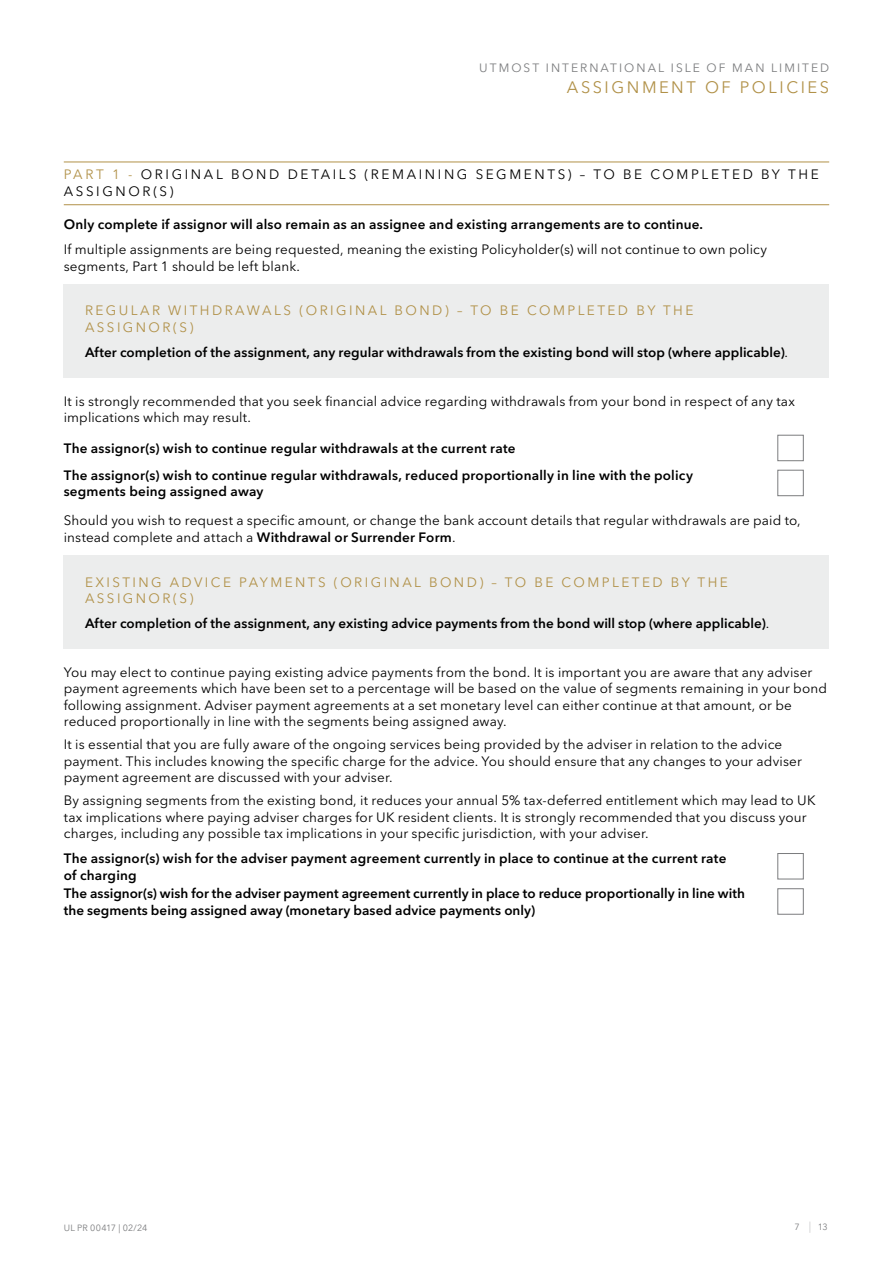
<style>
.page{position:relative;width:893px;height:1263px;background:#fff}
.page>*{position:absolute;margin:0;border:0;box-sizing:border-box;transform-origin:0 0}
.t1{font:16.5px "Avenir Next LT Pro";letter-spacing:.155em;color:#b19148}
.t2{font:13.5px/16.5px "Avenir Next LT Pro";letter-spacing:.01em;color:#000}
.t3{font:600 13.5px/16.5px "Avenir Next LT Pro";letter-spacing:.01em;color:#000}
.t4{font:13.5px/16.2px "Avenir Next LT Pro";letter-spacing:.18em;color:#b19148}
.t5{font:13.5px/16.5px "Avenir Next LT Pro";letter-spacing:.195em;color:#000}
.t6{font:12px "Avenir Next LT Pro";letter-spacing:.17em;color:#7b7c7e}
.t7{font:9px "Avenir Next LT Pro";letter-spacing:.015em;color:#7b7c7e}
.s1{color:#b19148}
.s2{font-weight:400}
.s3{font-weight:600}
.s4{font-weight:200;font-size:11.25px}
</style>
<div class="page">
<hr style="left:64px;top:162px;width:765px;height:1px;background:#b19148">
<hr style="left:64px;top:204px;width:765px;height:1px;background:#b19148">
<div style="left:64px;top:284px;width:765px;height:94px;background:#eceded"></div>
<div style="left:777px;top:435px;width:27px;height:26px;border:1px solid #7b7c7e"></div>
<div style="left:777px;top:470px;width:27px;height:26px;border:1px solid #7b7c7e"></div>
<div style="left:64px;top:555px;width:765px;height:94px;background:#eceded"></div>
<div style="left:777px;top:853px;width:27px;height:26px;border:1px solid #7b7c7e"></div>
<div style="left:777px;top:888px;width:27px;height:27px;border:1px solid #7b7c7e"></div>
<p class="t6" style="left:479px;top:61px;width:351px">UTMOST INTERNATIONAL ISLE OF MAN LIMITED</p>
<p class="t1" style="left:567px;top:77px;width:264px">ASSIGNMENT OF POLICIES</p>
<p class="t5" style="left:64px;top:166px;width:757px"><span class="s1">PART 1 -</span> ORIGINAL BOND DETAILS (REMAINING SEGMENTS) – TO BE COMPLETED BY THE<br>ASSIGNOR(S)</p>
<p class="t3" style="left:64px;top:216px;width:641px">Only complete if assignor will also remain as an assignee and existing arrangements are to continue.</p>
<p class="t2" style="left:64px;top:241px;width:705px">If multiple assignments are being requested, meaning the existing Policyholder(s) will not continue to own policy segments, Part 1 should be left blank.</p>
<p class="t4" style="left:85px;top:302px;width:610px">REGULAR WITHDRAWALS (ORIGINAL BOND) – TO BE COMPLETED BY THE<br>ASSIGNOR(S)</p>
<p class="t3" style="left:85px;top:343px;width:705px">After completion of the assignment, any regular withdrawals from the existing bond will stop (where applicable)<span class="s2">.</span></p>
<p class="t2" style="left:64px;top:393px;width:733px">It is strongly recommended that you seek financial advice regarding withdrawals from your bond in respect of any tax implications which may result.</p>
<p class="t3" style="left:64px;top:435px;width:631px;line-height:26.7px">The assignor(s) wish to continue regular withdrawals at the current rate<br>The assignor(s) wish to continue regular withdrawals, reduced proportionally in line with the policy</p>
<p class="t3" style="left:64px;top:483px;width:201px">segments being assigned away</p>
<p class="t2" style="left:64px;top:512px;width:738px">Should you wish to request a specific amount, or change the bank account details that regular withdrawals are paid to, instead complete and attach a <span class="s3">Withdrawal or Surrender Form</span>.</p>
<p class="t4" style="left:85px;top:574px;width:644px">EXISTING ADVICE PAYMENTS (ORIGINAL BOND) – TO BE COMPLETED BY THE<br>ASSIGNOR(S)</p>
<p class="t3" style="left:85px;top:615px;width:686px">After completion of the assignment, any existing advice payments from the bond will stop (where applicable)<span class="s2">.</span></p>
<p class="t2" style="left:64px;top:664px;width:765px">You may elect to continue paying existing advice payments from the bond. It is important you are aware that any adviser payment agreements which have been set to a percentage will be based on the value of segments remaining in your bond following assignment. Adviser payment agreements at a set monetary level can either continue at that amount, or be reduced proportionally in line with the segments being assigned away.</p>
<p class="t2" style="left:64px;top:736px;width:740px">It is essential that you are fully aware of the ongoing services being provided by the adviser in relation to the advice payment. This includes knowing the specific charge for the advice. You should ensure that any changes to your adviser payment agreement are discussed with your adviser.</p>
<p class="t2" style="left:64px;top:792px;width:753px">By assigning segments from the existing bond, it reduces your annual 5% tax-deferred entitlement which may lead to UK tax implications where paying adviser charges for UK resident clients. It is strongly recommended that you discuss your charges, including any possible tax implications in your specific jurisdiction, with your adviser.</p>
<p class="t3" style="left:64px;top:850px;width:664px">The assignor(s) wish for the adviser payment agreement currently in place to continue at the current rate of charging</p>
<p class="t3" style="left:64px;top:885px;width:683px">The assignor(s) wish for the adviser payment agreement currently in place to reduce proportionally in line with the segments being assigned away (monetary based advice payments only)</p>
<p class="t7" style="left:64px;top:1222px;width:85px">UL PR 00417 | 02/24</p>
<p class="t7" style="left:794px;top:1222px;width:35px">7 <span class="s4">|</span>13</p>
</div>
